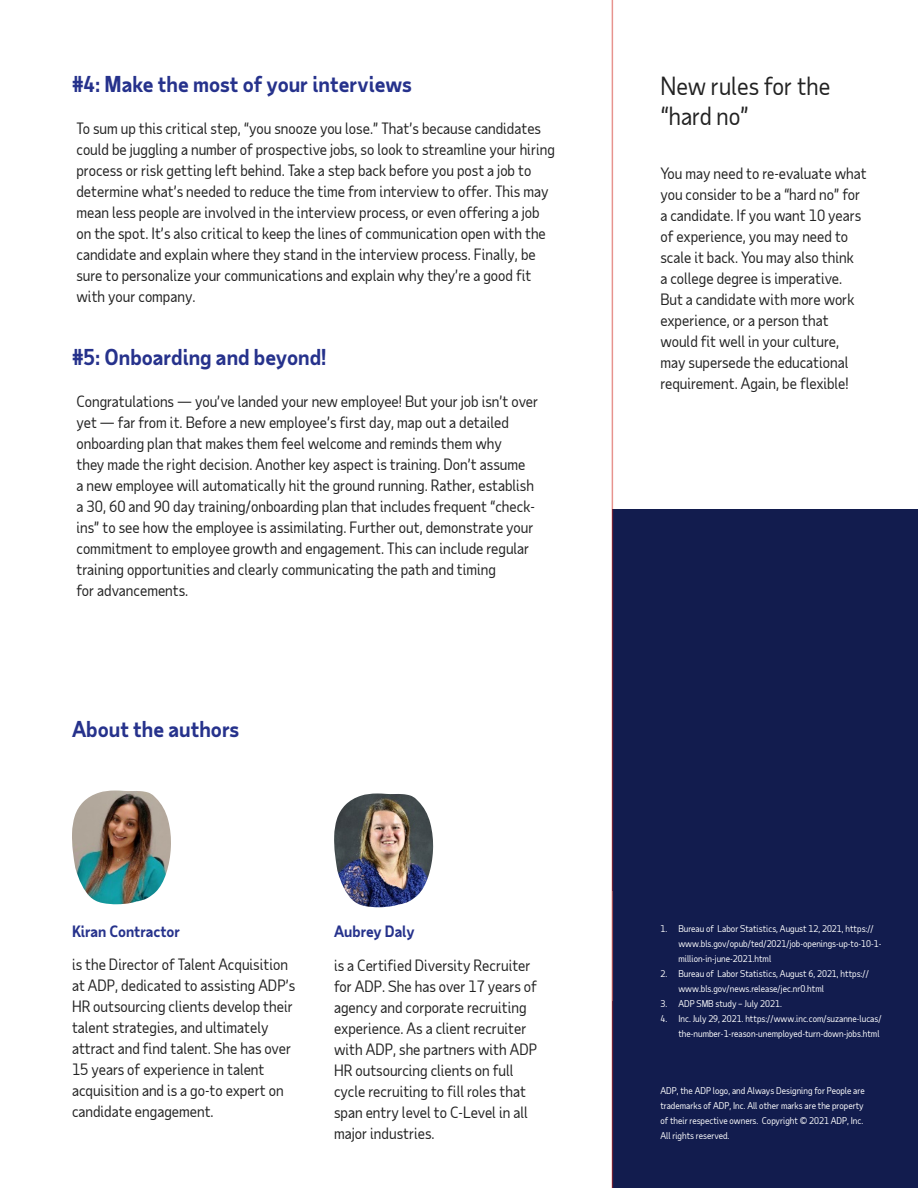
<style>
.page{position:relative;width:918px;height:1188px;background:#fff}
.page>*{position:absolute;margin:0;border:0;box-sizing:border-box;transform-origin:0 0}
.t1{font:24px/30px "Taub Sans";color:#222}
.t2{font:700 21px "Taub Sans";color:#26328c}
.t3{font:15px/21px "Taub Sans";color:#222}
.t4{font:700 15px "Taub Sans";color:#26328c}
.t5{font:9px/15px "Taub Sans";color:#fff}
</style>
<div class="page">
<div style="left:612px;top:510px;width:306px;height:678px;background:#121c4e"></div>
<hr style="left:612px;top:0;width:1px;height:1188px;background:#d0271d">
<img style="left:334px;top:793px;width:99px;height:114px">
<img style="left:72px;top:790px;width:99px;height:114px">
<h2 class="t2" style="left:72px;top:70px;width:341px">#4: Make the most of your interviews</h2>
<p class="t3" style="left:76px;top:117px;width:480px">To sum up this critical step, “you snooze you lose.” That’s because candidates could be juggling a number of prospective jobs, so look to streamline your hiring process or risk getting left behind. Take a step back before you post a job to determine what’s needed to reduce the time from interview to offer. This may mean less people are involved in the interview process, or even offering a job on the spot. It’s also critical to keep the lines of communication open with the candidate and explain where they stand in the interview process. Finally, be sure to personalize your communications and explain why they’re a good fit with your company.</p>
<h2 class="t2" style="left:72px;top:343px;width:256px">#5: Onboarding and beyond!</h2>
<p class="t3" style="left:76px;top:390px;width:463px">Congratulations — you’ve landed your new employee! But your job isn’t over yet — far from it. Before a new employee’s first day, map out a detailed onboarding plan that makes them feel welcome and reminds them why<br>they made the right decision. Another key aspect is training. Don’t assume<br>a new employee will automatically hit the ground running. Rather, establish a 30, 60 and 90 day training/onboarding plan that includes frequent “check&shy;ins” to see how the employee is assimilating. Further out, demonstrate your commitment to employee growth and engagement. This can include regular training opportunities and clearly communicating the path and timing<br>for advancements.</p>
<h2 class="t2" style="left:72px;top:715px;width:169px">About the authors</h2>
<p class="t4" style="left:72px;top:921px;width:110px">Kiran Contractor</p>
<p class="t3" style="left:72px;top:953px;width:225px">is the Director of Talent Acquisition at ADP, dedicated to assisting ADP’s HR outsourcing clients develop their talent strategies, and ultimately attract and find talent. She has over 15 years of experience in talent acquisition and is a go-to expert on candidate engagement.</p>
<p class="t4" style="left:334px;top:922px;width:82px">Aubrey Daly</p>
<p class="t3" style="left:334px;top:954px;width:204px">is a Certified Diversity Recruiter for ADP. She has over 17 years of agency and corporate recruiting experience. As a client recruiter with ADP, she partners with ADP<br>HR outsourcing clients on full cycle recruiting to fill roles that span entry level to C-Level in all major industries.</p>
<h1 class="t1" style="left:660px;top:70px;width:172px">New rules for the “hard no”</h1>
<p class="t3" style="left:660px;top:162px;width:208px">You may need to re-evaluate what you consider to be a “hard no” for a candidate. If you want 10 years of experience, you may need to scale it back. You may also think<br>a college degree is imperative.<br>But a candidate with more work experience, or a person that would fit well in your culture, may supersede the educational requirement. Again, be flexible!</p>
<p class="t5" style="left:678px;top:920px;width:205px;text-indent:-18px">1. Bureau of Labor Statistics, August 12, 2021, https:// www.bls.gov/opub/ted/2021/job-openings-up-to-10-1- million-in-june-2021.html</p>
<p class="t5" style="left:678px;top:965px;width:192px;text-indent:-18px">2. Bureau of Labor Statistics, August 6, 2021, https:// www.bls.gov/news.release/jec.nr0.html</p>
<p class="t5" style="left:660px;top:995px;width:123px">3. ADP SMB study – July 2021.</p>
<p class="t5" style="left:660px;top:1010px;width:223px;text-align:right">4. Inc. July 29, 2021. https://www.inc.com/suzanne-lucas/ the-number-1-reason-unemployed-turn-down-jobs.html</p>
<p class="t5" style="left:660px;top:1082px;width:206px">ADP, the ADP logo, and Always Designing for People are trademarks of ADP, Inc. All other marks are the property of their respective owners. Copyright © 2021 ADP, Inc.<br>All rights reserved.</p>
</div>
